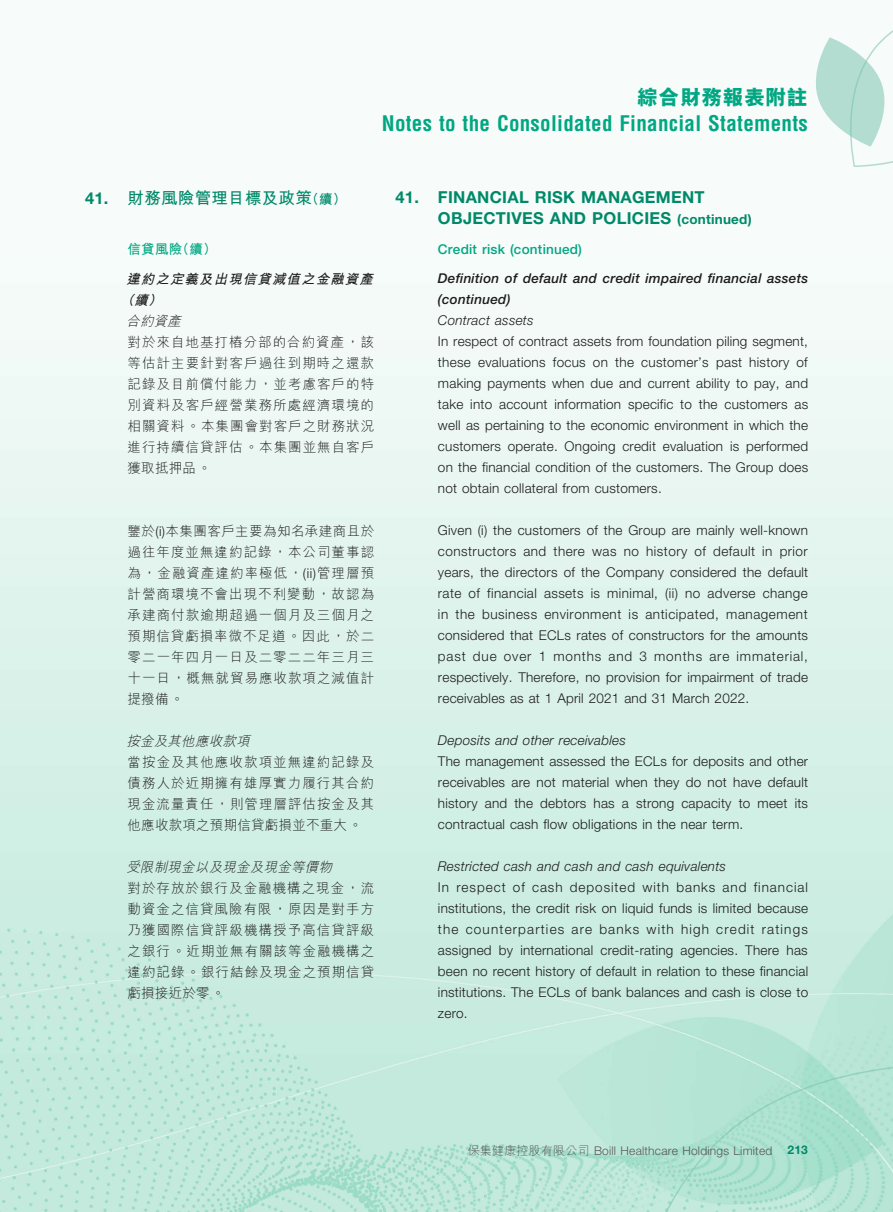
<style>
.page{position:relative;width:893px;height:1212px;background:#fff}
.page>*{position:absolute;margin:0;border:0;box-sizing:border-box;transform-origin:0 0}
.t1{font:700 condensed 21px "Helvetica LT Std";letter-spacing:.015em;color:#00a782}
.t2{font:800 21px "M Hei HK";letter-spacing:.02em;color:#00a782}
.t3{font:700 16.5px/21px "Helvetica Neue LT Std";letter-spacing:.015em;color:#008969}
.t4{font:700 16.5px "M Hei HK";letter-spacing:.015em;color:#008969}
.t5{font:300 13.5px/21px "Helvetica Neue LT Std";letter-spacing:.015em;color:#1c1c1b;text-align:justify}
.t6{font:300 13.5px/21px "M Hei HK";letter-spacing:.075em;color:#1c1c1b;text-align:justify}
.t7{font:italic 300 13.5px "Helvetica Neue LT Std";letter-spacing:.015em;color:#1c1c1b}
.t8{font:italic 500 13.5px/21px "Helvetica Neue LT Std";letter-spacing:.015em;color:#1c1c1b}
.t9{font:italic 300 13.5px "M Hei HK";color:#1c1c1b}
.t10{font:500 13.5px "Helvetica Neue LT Std";letter-spacing:.015em;color:#00a782}
.t11{font:italic 700 13.5px/21px "M Hei HK";color:#1c1c1b}
.t12{font:700 13.5px "M Hei HK";color:#00a782}
.t13{font:300 12px "Helvetica Neue LT Std";letter-spacing:.015em;color:#575756}
.t14{font:700 12px "Helvetica Neue LT Std";color:#008969}
.s1{font-family:"Helvetica Neue LT Std"}
.s2{font-size:13.5px}
.s3{font-family:"M Hei HK"}
</style>
<div class="page">
<img style="left:0;top:284px;width:893px;height:928px">
<svg style="left:815px;top:30px;width:78px;height:137px"></svg>
<svg style="left:612px;top:1057px;width:281px;height:155px;background:#b1e3d2"></svg>
<h1 class="t2" style="left:637px;top:83px;width:172px">綜合財務報表附註</h1>
<h1 class="t1" style="left:382px;top:110px;width:428px">Notes to the Consolidated Financial Statements</h1>
<p class="t4" style="left:85px;top:186px;width:263px"><span class="s1">41.</span> 財務風險管理目標及政策<span class="s2">（續）</span></p>
<p class="t12" style="left:128px;top:239px;width:91px">信貸風險（續）</p>
<p class="t11" style="left:121px;top:267px;width:258px;text-indent:6px">違約之定義及出現信貸減值之金融資產（續）</p>
<p class="t9" style="left:126px;top:311px;width:60px">合約資產</p>
<p class="t6" style="left:128px;top:331px;width:248px">對於來自地基打樁分部的合約資產，該等估計主要針對客戶過往到期時之還款記錄及目前償付能力，並考慮客戶的特別資料及客戶經營業務所處經濟環境的相關資料。本集團會對客戶之財務狀況進行持續信貸評估。本集團並無自客戶獲取抵押品。</p>
<p class="t6" style="left:128px;top:520px;width:248px">鑒於<span class="s1">(i)</span>本集團客戶主要為知名承建商且於過往年度並無違約記錄，本公司董事認為，金融資產違約率極低，<span class="s1">(ii)</span>管理層預計營商環境不會出現不利變動，故認為承建商付款逾期超過一個月及三個月之預期信貸虧損率微不足道。因此，於二零二一年四月一日及二零二二年三月三十一日，概無就貿易應收款項之減值計提撥備。</p>
<p class="t9" style="left:126px;top:731px;width:129px">按金及其他應收款項</p>
<p class="t6" style="left:128px;top:751px;width:248px">當按金及其他應收款項並無違約記錄及債務人於近期擁有雄厚實力履行其合約現金流量責任，則管理層評估按金及其他應收款項之預期信貸虧損並不重大。</p>
<p class="t9" style="left:126px;top:857px;width:211px">受限制現金以及現金及現金等價物</p>
<p class="t6" style="left:128px;top:877px;width:248px">對於存放於銀行及金融機構之現金，流動資金之信貸風險有限，原因是對手方乃獲國際信貸評級機構授予高信貸評級之銀行。近期並無有關該等金融機構之違約記錄。銀行結餘及現金之預期信貸虧損接近於零。</p>
<p class="t3" style="left:438px;top:186px;width:315px;text-indent:-43px">41. FINANCIAL RISK MANAGEMENT<br>OBJECTIVES AND POLICIES <span class="s2">(continued)</span></p>
<p class="t10" style="left:438px;top:241px;width:146px">Credit risk (continued)</p>
<p class="t8" style="left:438px;top:268px;width:372px">Definition of default and credit impaired financial assets (continued)</p>
<p class="t7" style="left:438px;top:312px;width:97px">Contract assets</p>
<p class="t5" style="left:438px;top:331px;width:372px">In respect of contract assets from foundation piling segment, these evaluations focus on the customer’s past history of making payments when due and current ability to pay, and take into account information specific to the customers as well as pertaining to the economic environment in which the customers operate. Ongoing credit evaluation is performed on the financial condition of the customers. The Group does not obtain collateral from customers.</p>
<p class="t5" style="left:438px;top:520px;width:372px">Given (i) the customers of the Group are mainly well-known constructors and there was no history of default in prior years, the directors of the Company considered the default rate of financial assets is minimal, (ii) no adverse change in the business environment is anticipated, management considered that ECLs rates of constructors for the amounts past due over 1 months and 3 months are immaterial, respectively. Therefore, no provision for impairment of trade receivables as at 1 April 2021 and 31 March 2022.</p>
<p class="t7" style="left:438px;top:732px;width:189px">Deposits and other receivables</p>
<p class="t5" style="left:438px;top:751px;width:372px">The management assessed the ECLs for deposits and other receivables are not material when they do not have default history and the debtors has a strong capacity to meet its contractual cash flow obligations in the near term.</p>
<p class="t7" style="left:438px;top:858px;width:290px">Restricted cash and cash and cash equivalents</p>
<p class="t5" style="left:438px;top:877px;width:372px">In respect of cash deposited with banks and financial institutions, the credit risk on liquid funds is limited because the counterparties are banks with high credit ratings assigned by international credit-rating agencies. There has been no recent history of default in relation to these financial institutions. The ECLs of bank balances and cash is close to zero.</p>
<p class="t13" style="left:468px;top:1143px;width:306px"><span class="s3">保集健康控股有限公司</span> Boill Healthcare Holdings Limited</p>
<p class="t14" style="left:787px;top:1143px;width:22px">213</p>
</div>
